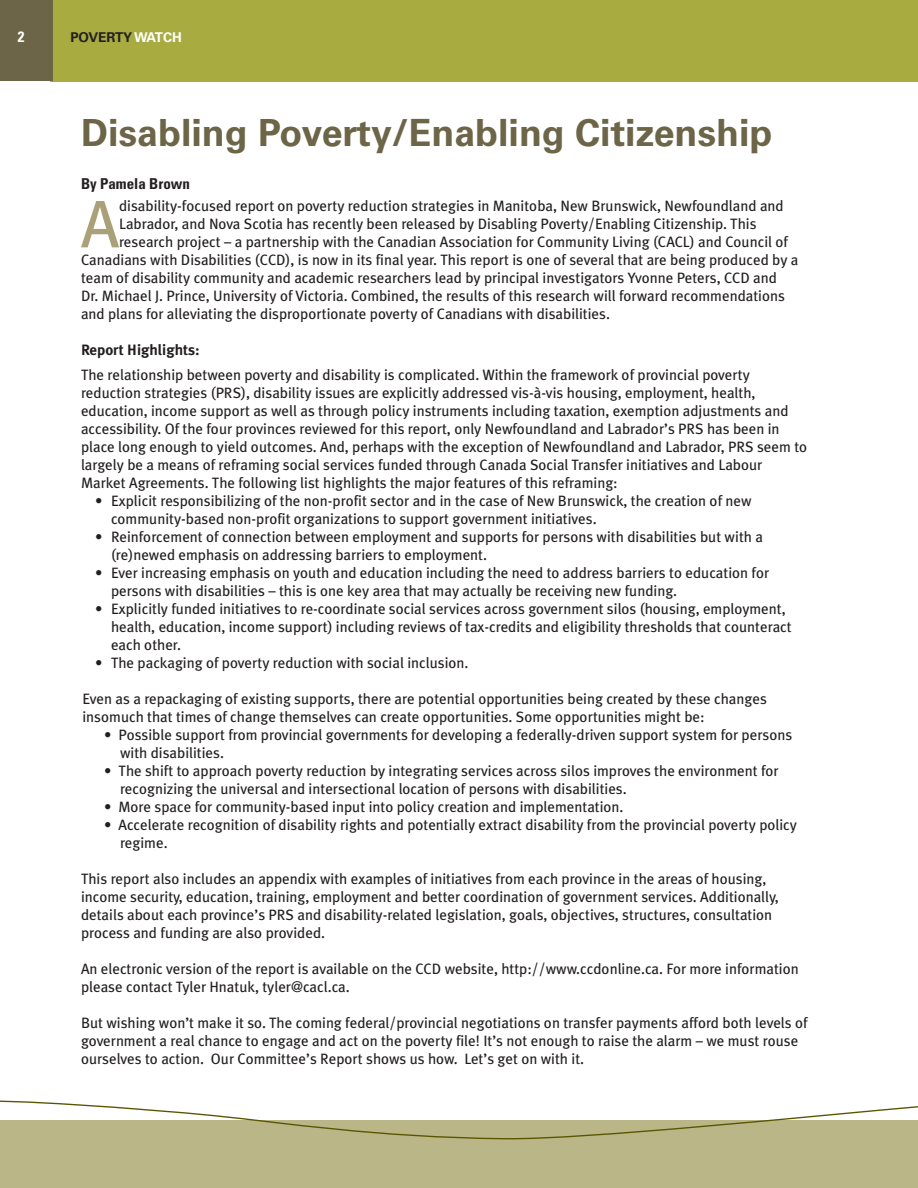
<style>
.page{position:relative;width:918px;height:1188px;background:#fff}
.page>*{position:absolute;margin:0;border:0;box-sizing:border-box;transform-origin:0 0}
.t1{font:67.2px "Meta Plus";color:#aba178}
.t2{font:700 37.5px "Univers LT Std";color:#6c6547}
.t3{font:15px/18px "Meta Plus";color:#231f20}
.t4{font:700 15px "Meta Plus";color:#231f20}
.t5{font:700 condensed 15px "Univers LT Std";color:#231f20}
.t6{font:700 condensed 15px "Univers LT Std";color:#fff}
.t7{font:700 13.5px "Univers LT Std";color:#231f20}
.s1{color:#fff}
</style>
<div class="page">
<div style="left:50px;top:0;width:868px;height:81px;background:#a7ab40"></div>
<div style="left:0;top:0;width:53px;height:81px;background:#6c6547"></div>
<div style="left:0;top:1121px;width:918px;height:67px;background:#bbb687"></div>
<svg style="left:0;top:1100px;width:918px;height:40px"></svg>
<p class="t6" style="left:18px;top:31px;width:8px">2</p>
<p class="t7" style="left:70px;top:33px;width:113px">POVERTY<span class="s1">WATCH</span></p>
<h2 class="t2" style="left:81px;top:119px;width:693px">Disabling Poverty/Enabling Citizenship</h2>
<p class="t5" style="left:81px;top:179px;width:111px">By Pamela Brown</p>
<h1 class="t1" style="left:81px;top:185px;width:40px">A</h1>
<p class="t3" style="left:119px;top:197px;width:666px">disability-focused report on poverty reduction strategies in Manitoba, New Brunswick, Newfoundland and</p>
<p class="t3" style="left:119px;top:215px;width:639px">Labrador, and Nova Scotia has recently been released by Disabling Poverty/Enabling Citizenship. This</p>
<p class="t3" style="left:119px;top:233px;width:670px">research project – a partnership with the Canadian Association for Community Living (CACL) and Council of</p>
<p class="t3" style="left:81px;top:251px;width:719px">Canadians with Disabilities (CCD), is now in its final year. This report is one of several that are being produced by a</p>
<p class="t3" style="left:81px;top:269px;width:698px">team of disability community and academic researchers lead by principal investigators Yvonne Peters, CCD and</p>
<p class="t3" style="left:81px;top:287px;width:706px">Dr. Michael J. Prince, University of Victoria. Combined, the results of this research will forward recommendations</p>
<p class="t3" style="left:81px;top:305px;width:531px">and plans for alleviating the disproportionate poverty of Canadians with disabilities.</p>
<p class="t4" style="left:81px;top:341px;width:120px">Report Highlights:</p>
<p class="t3" style="left:81px;top:366px;width:728px">The relationship between poverty and disability is complicated. Within the framework of provincial poverty reduction strategies (PRS), disability issues are explicitly addressed vis-à-vis housing, employment, health, education, income support as well as through policy instruments including taxation, exemption adjustments and accessibility. Of the four provinces reviewed for this report, only Newfoundland and Labrador’s PRS has been in place long enough to yield outcomes. And, perhaps with the exception of Newfoundland and Labrador, PRS seem to largely be a means of reframing social services funded through Canada Social Transfer initiatives and Labour Market Agreements. The following list highlights the major features of this reframing:</p>
<p class="t3" style="left:111px;top:492px;width:642px;text-indent:-16px">• Explicit responsibilizing of the non-profit sector and in the case of New Brunswick, the creation of new community-based non-profit organizations to support government initiatives.</p>
<p class="t3" style="left:111px;top:528px;width:653px;text-indent:-16px">• Reinforcement of connection between employment and supports for persons with disabilities but with a (re)newed emphasis on addressing barriers to employment.</p>
<p class="t3" style="left:111px;top:564px;width:660px;text-indent:-16px">• Ever increasing emphasis on youth and education including the need to address barriers to education for persons with disabilities – this is one key area that may actually be receiving new funding.</p>
<p class="t3" style="left:111px;top:600px;width:682px;text-indent:-16px">• Explicitly funded initiatives to re-coordinate social services across government silos (housing, employment, health, education, income support) including reviews of tax-credits and eligibility thresholds that counteract each other.</p>
<p class="t3" style="left:95px;top:654px;width:375px">• The packaging of poverty reduction with social inclusion.</p>
<p class="t3" style="left:83px;top:690px;width:686px">Even as a repackaging of existing supports, there are potential opportunities being created by these changes insomuch that times of change themselves can create opportunities. Some opportunities might be:</p>
<p class="t3" style="left:120px;top:726px;width:674px;text-indent:-16px">• Possible support from provincial governments for developing a federally-driven support system for persons with disabilities.</p>
<p class="t3" style="left:120px;top:762px;width:660px;text-indent:-16px">• The shift to approach poverty reduction by integrating services across silos improves the environment for recognizing the universal and intersectional location of persons with disabilities.</p>
<p class="t3" style="left:104px;top:798px;width:521px">• More space for community-based input into policy creation and implementation.</p>
<p class="t3" style="left:120px;top:816px;width:679px;text-indent:-16px">• Accelerate recognition of disability rights and potentially extract disability from the provincial poverty policy regime.</p>
<p class="t3" style="left:81px;top:870px;width:699px">This report also includes an appendix with examples of initiatives from each province in the areas of housing, income security, education, training, employment and better coordination of government services. Additionally, details about each province’s PRS and disability-related legislation, goals, objectives, structures, consultation process and funding are also provided.</p>
<p class="t3" style="left:81px;top:960px;width:719px">An electronic version of the report is available on the CCD website, http://www.ccdonline.ca. For more information please contact Tyler Hnatuk, tyler@cacl.ca.</p>
<p class="t3" style="left:81px;top:1014px;width:728px">But wishing won’t make it so. The coming federal/provincial negotiations on transfer payments afford both levels of government a real chance to engage and act on the poverty file! It’s not enough to raise the alarm – we must rouse ourselves to action. Our Committee’s Report shows us how. Let’s get on with it.</p>
</div>
